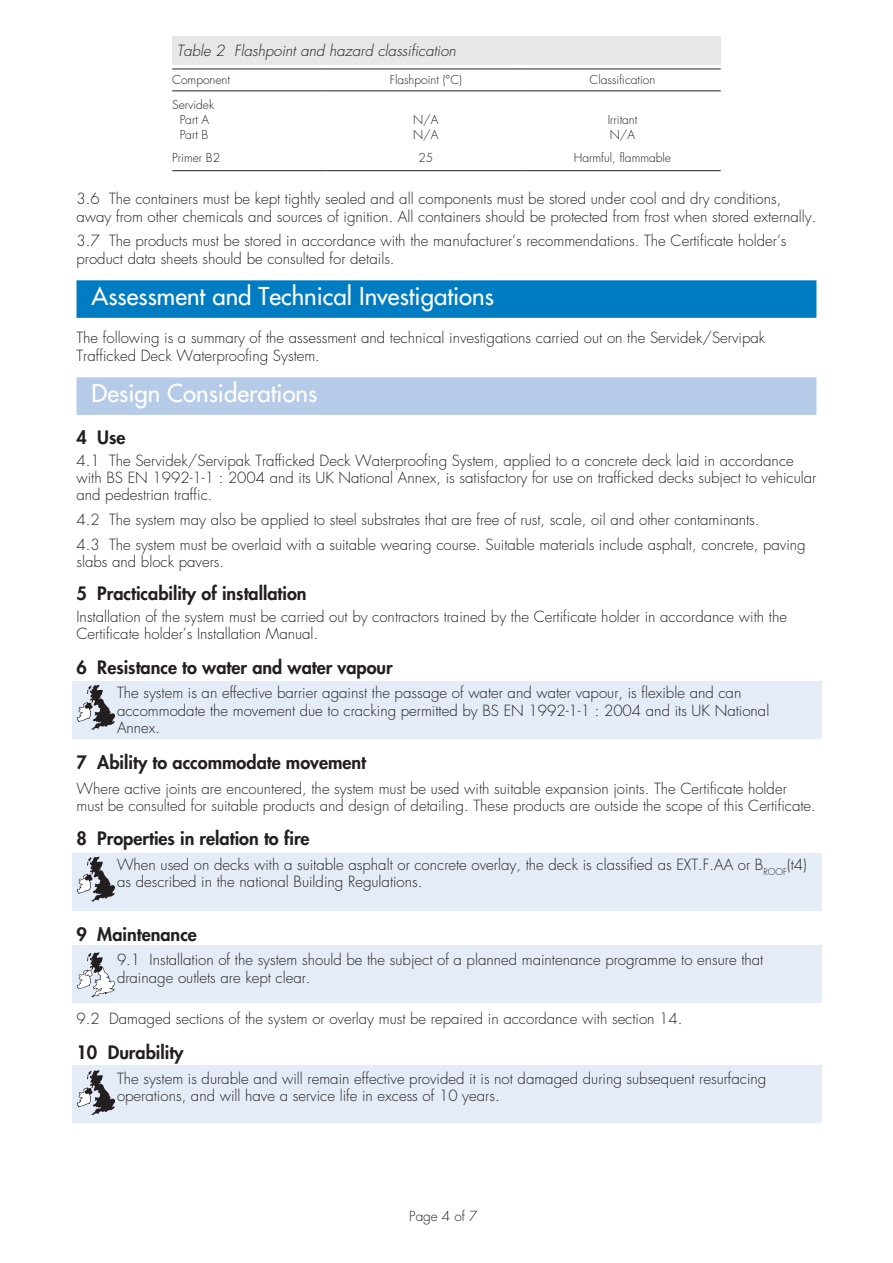
<style>
.page{position:relative;width:893px;height:1263px;background:#fff}
.page>*{position:absolute;margin:0;border:0;box-sizing:border-box;transform-origin:0 0}
.t1{font:24px "Futura";color:#fff}
.t2{font:800 18px "Futura";color:#231f20}
.t3{font:300 15px/17.2px "Futura";color:#231f20}
.t4{font:italic 300 15px "Futura";color:#231f20}
.t5{font:300 13.5px "Futura";color:#231f20}
.t6{font:300 12px/15px "Futura";color:#231f20}
</style>
<div class="page">
<div style="left:72px;top:946px;width:749px;height:57px;background:#e4ecf7"></div>
<div style="left:72px;top:853px;width:749px;height:57px;background:#e4ecf7"></div>
<div style="left:72px;top:1066px;width:749px;height:57px;background:#e4ecf7"></div>
<div style="left:72px;top:681px;width:749px;height:57px;background:#e4ecf7"></div>
<div style="left:76px;top:280px;width:740px;height:38px;background:#007cc2"></div>
<div style="left:76px;top:377px;width:740px;height:38px;background:#b6cbe8"></div>
<div style="left:172px;top:36px;width:549px;height:28px;background:#e6e7e9"></div>
<hr style="left:172px;top:170px;width:156px;height:1px;background:#231f20">
<hr style="left:328px;top:170px;width:196px;height:1px;background:#231f20">
<hr style="left:524px;top:170px;width:197px;height:1px;background:#231f20">
<hr style="left:172px;top:69px;width:156px;height:1px;background:#231f20">
<hr style="left:328px;top:69px;width:196px;height:1px;background:#231f20">
<hr style="left:524px;top:69px;width:197px;height:1px;background:#231f20">
<hr style="left:172px;top:90px;width:156px;height:1px;background:#231f20">
<hr style="left:328px;top:90px;width:196px;height:1px;background:#231f20">
<hr style="left:524px;top:90px;width:197px;height:1px;background:#231f20">
<svg style="left:77px;top:685px;width:38px;height:45px"></svg>
<svg style="left:77px;top:856px;width:38px;height:46px"></svg>
<svg style="left:77px;top:952px;width:38px;height:45px"></svg>
<svg style="left:77px;top:1070px;width:38px;height:45px"></svg>
<p class="t4" style="left:177px;top:41px;width:281px">Table 2 Flashpoint and hazard classification</p>
<p class="t6" style="left:172px;top:73px;width:59px">Component</p>
<p class="t6" style="left:390px;top:73px;width:74px">Flashpoint (°C)</p>
<p class="t6" style="left:590px;top:73px;width:67px">Classification</p>
<p class="t6" style="left:172px;top:97px;width:43px;text-align:center">Servidek<br>Part A<br>Part B</p>
<p class="t6" style="left:413px;top:112px;width:27px">N/A<br>N/A</p>
<p class="t6" style="left:608px;top:112px;width:31px">Irritant<br>N/A</p>
<p class="t6" style="left:172px;top:151px;width:49px">Primer B2</p>
<p class="t6" style="left:418px;top:151px;width:16px">25</p>
<p class="t6" style="left:574px;top:151px;width:99px">Harmful, flammable</p>
<p class="t3" style="left:76px;top:191px;width:741px">3.6 The containers must be kept tightly sealed and all components must be stored under cool and dry conditions, away from other chemicals and sources of ignition. All containers should be protected from frost when stored externally.</p>
<p class="t3" style="left:76px;top:233px;width:711px">3.7 The products must be stored in accordance with the manufacturer’s recommendations. The Certificate holder’s product data sheets should be consulted for details.</p>
<h1 class="t1" style="left:91px;top:281px;width:404px">Assessment and Technical Investigations</h1>
<p class="t3" style="left:76px;top:330px;width:690px">The following is a summary of the assessment and technical investigations carried out on the Servidek/Servipak<br>Trafficked Deck Waterproofing System.</p>
<h1 class="t1" style="left:91px;top:378px;width:227px">Design Considerations</h1>
<p class="t2" style="left:76px;top:426px;width:51px">4 Use</p>
<p class="t3" style="left:76px;top:452px;width:741px">4.1 The Servidek/Servipak Trafficked Deck Waterproofing System, applied to a concrete deck laid in accordance with BS EN 1992-1-1 : 2004 and its UK National Annex, is satisfactory for use on trafficked decks subject to vehicular and pedestrian traffic.</p>
<p class="t3" style="left:76px;top:508px;width:731px;line-height:24.8px">4.2 The system may also be applied to steel substrates that are free of rust, scale, oil and other contaminants.<br>4.3 The system must be overlaid with a suitable wearing course. Suitable materials include asphalt, concrete, paving</p>
<p class="t3" style="left:76px;top:553px;width:149px">slabs and block pavers.</p>
<p class="t2" style="left:76px;top:582px;width:232px">5 Practicability of installation</p>
<p class="t3" style="left:76px;top:608px;width:712px">Installation of the system must be carried out by contractors trained by the Certificate holder in accordance with the<br>Certificate holder’s Installation Manual.</p>
<p class="t2" style="left:76px;top:656px;width:318px">6 Resistance to water and water vapour</p>
<p class="t3" style="left:117px;top:685px;width:654px">The system is an effective barrier against the passage of water and water vapour, is flexible and can accommodate the movement due to cracking permitted by BS EN 1992-1-1 : 2004 and its UK National<br>Annex.</p>
<p class="t2" style="left:76px;top:751px;width:291px">7 Ability to accommodate movement</p>
<p class="t3" style="left:76px;top:780px;width:741px">Where active joints are encountered, the system must be used with suitable expansion joints. The Certificate holder must be consulted for suitable products and design of detailing. These products are outside the scope of this Certificate.</p>
<p class="t2" style="left:76px;top:827px;width:235px">8 Properties in relation to fire</p>
<p class="t3" style="left:117px;top:856px;width:691px">When used on decks with a suitable asphalt or concrete overlay, the deck is classified as EXT.F.AA or B<sub>ROOF</sub>(t4) as described in the national Building Regulations.</p>
<p class="t2" style="left:76px;top:923px;width:122px">9 Maintenance</p>
<p class="t3" style="left:117px;top:952px;width:648px">9.1 Installation of the system should be the subject of a planned maintenance programme to ensure that drainage outlets are kept clear.</p>
<p class="t3" style="left:76px;top:1011px;width:608px">9.2 Damaged sections of the system or overlay must be repaired in accordance with section 14.</p>
<p class="t2" style="left:76px;top:1041px;width:109px">10 Durability</p>
<p class="t3" style="left:117px;top:1070px;width:651px">The system is durable and will remain effective provided it is not damaged during subsequent resurfacing operations, and will have a service life in excess of 10 years.</p>
<p class="t5" style="left:409px;top:1208px;width:70px">Page 4 of 7</p>
</div>
